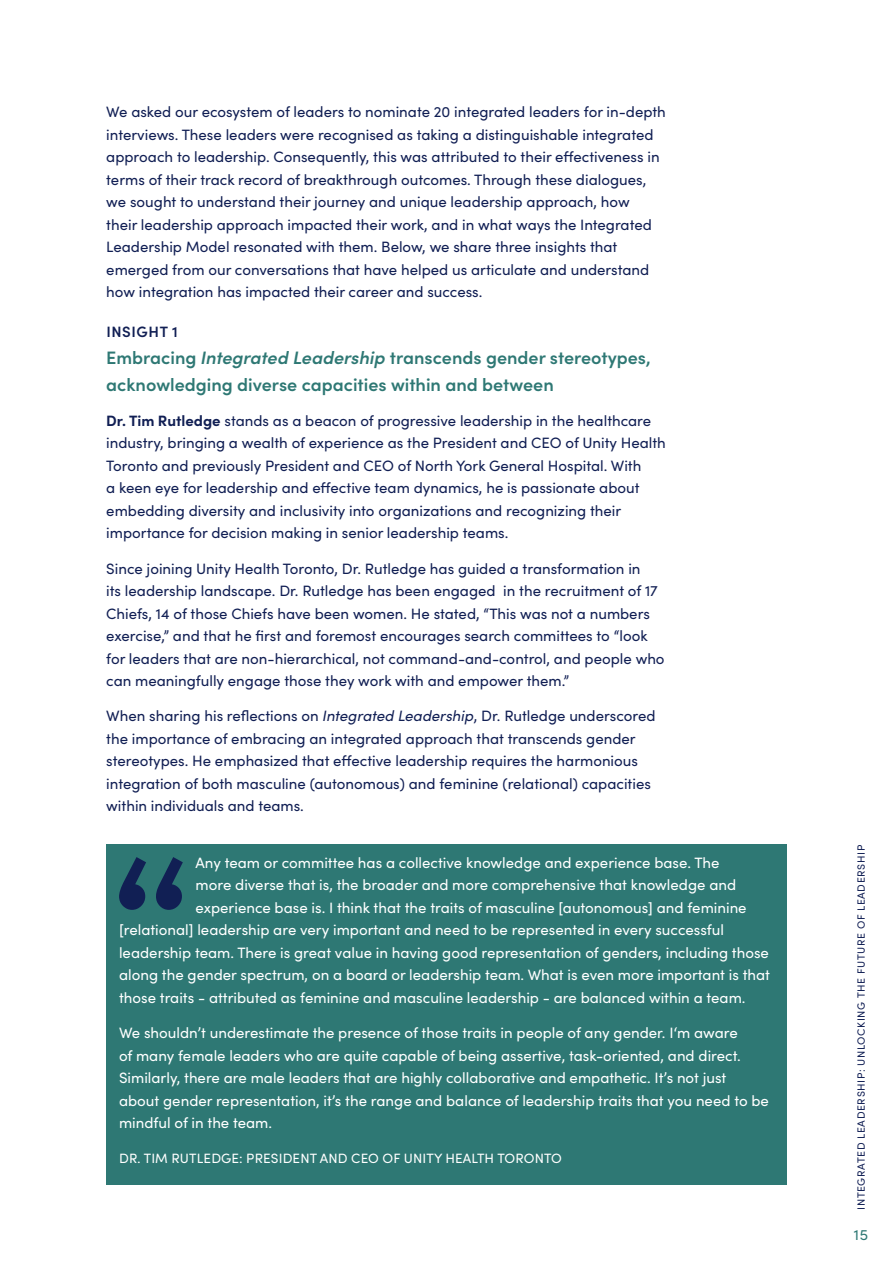
<style>
.page{position:relative;width:893px;height:1263px;background:#fff}
.page>*{position:absolute;margin:0;border:0;box-sizing:border-box;transform-origin:0 0}
.t1{font:600 18px/27px "Sofia Pro";color:#2e7874}
.t2{font:15px/22.5px "Sofia Pro";color:#111f54}
.t3{font:15px/22.5px "Sofia Pro";color:#fff}
.t4{font:600 15px "Sofia Pro";letter-spacing:.04em;color:#111f54}
.t5{font:15px "Sofia Pro";color:#2e7874}
.t6{font:13.5px "Sofia Pro";letter-spacing:.01em;color:#fff}
.t7{font:10.5px "Sofia Pro";letter-spacing:.06em;color:#111f54}
.s1{font-style:italic}
.s2{font-weight:700}
</style>
<div class="page">
<div style="left:106px;top:844px;width:681px;height:340px;background:#2e7874"></div>
<svg style="left:119px;top:857px;width:64px;height:53px"></svg>
<p class="t2" style="left:106px;top:100px;width:561px">We asked our ecosystem of leaders to nominate 20 integrated leaders for in-depth interviews. These leaders were recognised as taking a distinguishable integrated approach to leadership. Consequently, this was attributed to their effectiveness in terms of their track record of breakthrough outcomes. Through these dialogues, we sought to understand their journey and unique leadership approach, how<br>their leadership approach impacted their work, and in what ways the Integrated Leadership Model resonated with them. Below, we share three insights that emerged from our conversations that have helped us articulate and understand how integration has impacted their career and success.</p>
<p class="t4" style="left:106px;top:320px;width:73px">INSIGHT 1</p>
<p class="t1" style="left:106px;top:343px;width:546px">Embracing <span class="s1">Integrated Leadership</span> transcends gender stereotypes, acknowledging diverse capacities within and between</p>
<p class="t2" style="left:106px;top:409px;width:561px"><span class="s2">Dr. Tim Rutledge</span> stands as a beacon of progressive leadership in the healthcare industry, bringing a wealth of experience as the President and CEO of Unity Health Toronto and previously President and CEO of North York General Hospital. With<br>a keen eye for leadership and effective team dynamics, he is passionate about embedding diversity and inclusivity into organizations and recognizing their importance for decision making in senior leadership teams.</p>
<p class="t2" style="left:106px;top:556px;width:560px">Since joining Unity Health Toronto, Dr. Rutledge has guided a transformation in<br>its leadership landscape. Dr. Rutledge has been engaged in the recruitment of 17<br>Chiefs, 14 of those Chiefs have been women. He stated, “This was not a numbers exercise,” and that he first and foremost encourages search committees to “look for leaders that are non-hierarchical, not command-and-control, and people who can meaningfully engage those they work with and empower them.”</p>
<p class="t2" style="left:106px;top:704px;width:551px">When sharing his reflections on <span class="s1">Integrated Leadership</span>, Dr. Rutledge underscored the importance of embracing an integrated approach that transcends gender stereotypes. He emphasized that effective leadership requires the harmonious integration of both masculine (autonomous) and feminine (relational) capacities within individuals and teams.</p>
<p class="t3" style="left:196px;top:850px;width:525px">Any team or committee has a collective knowledge and experience base. The</p>
<p class="t3" style="left:196px;top:873px;width:542px">more diverse that is, the broader and more comprehensive that knowledge and</p>
<p class="t3" style="left:196px;top:895px;width:553px">experience base is. I think that the traits of masculine [autonomous] and feminine</p>
<p class="t3" style="left:119px;top:918px;width:606px">[relational] leadership are very important and need to be represented in every successful</p>
<p class="t3" style="left:119px;top:940px;width:651px">leadership team. There is great value in having good representation of genders, including those</p>
<p class="t3" style="left:119px;top:963px;width:652px">along the gender spectrum, on a board or leadership team. What is even more important is that</p>
<p class="t3" style="left:119px;top:985px;width:628px">those traits - attributed as feminine and masculine leadership - are balanced within a team.</p>
<p class="t3" style="left:119px;top:1021px;width:651px">We shouldn’t underestimate the presence of those traits in people of any gender. I‘m aware<br>of many female leaders who are quite capable of being assertive, task-oriented, and direct.<br>Similarly, there are male leaders that are highly collaborative and empathetic. It’s not just about gender representation, it’s the range and balance of leadership traits that you need to be mindful of in the team.</p>
<p class="t6" style="left:119px;top:1149px;width:444px">DR. TIM RUTLEDGE: PRESIDENT AND CEO OF UNITY HEALTH TORONTO</p>
<p class="t7" style="left:853px;top:1210px;width:366px;rotate:-90deg">INTEGRATED LEADERSHIP: UNLOCKING THE FUTURE OF LEADERSHIP</p>
<p class="t5" style="left:854px;top:1224px;width:16px">15</p>
</div>
